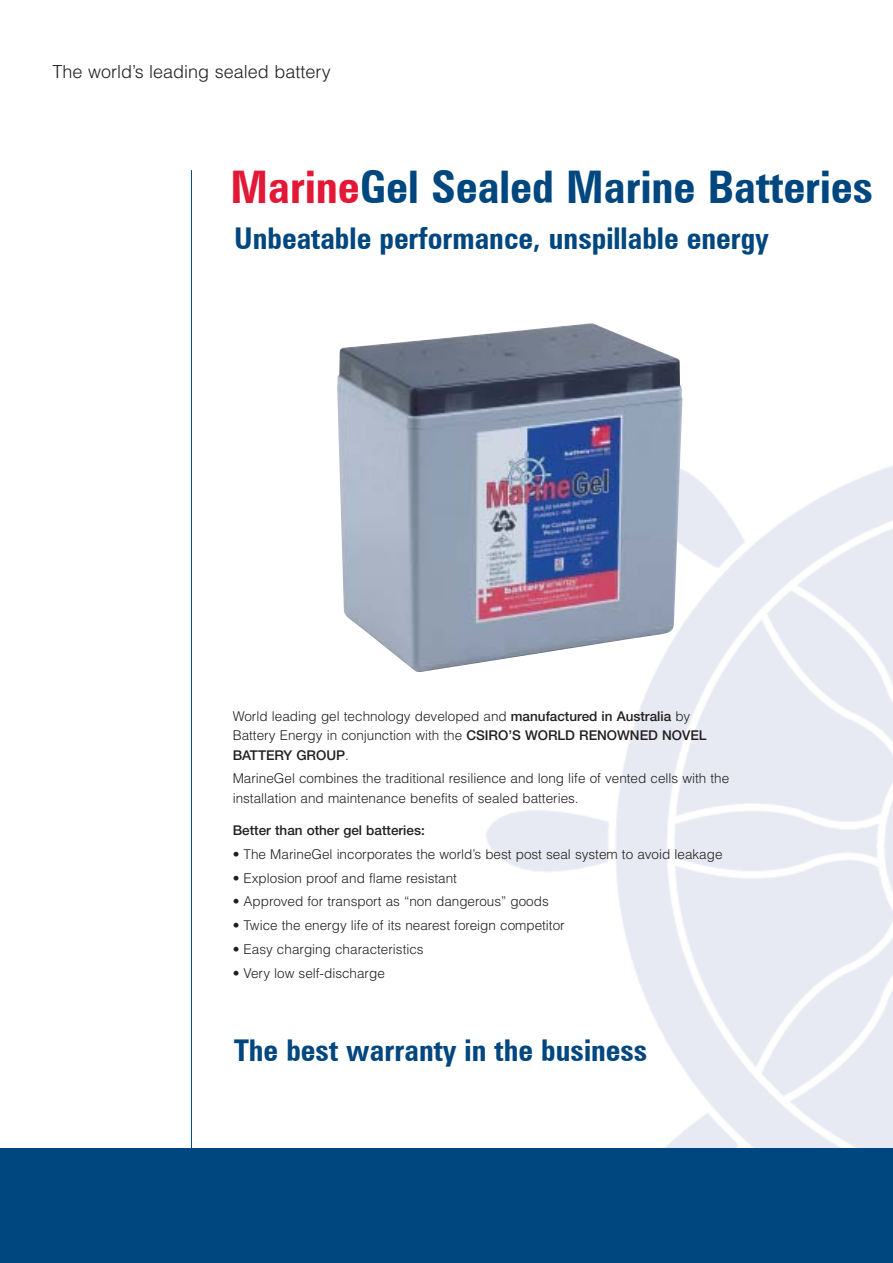
<style>
.page{position:relative;width:893px;height:1263px;background:#fff}
.page>*{position:absolute;margin:0;border:0;box-sizing:border-box;transform-origin:0 0}
.t1{font:700 condensed 45px "Zurich BT";color:#00467f}
.t2{font:700 condensed 30px "Zurich BT";color:#00467f}
.t3{font:300 18px "Helvetica";color:#231f1f}
.t4{font:300 13.5px/19.5px "Helvetica";color:#231f1f}
.t5{font:500 13.5px "Helvetica Neue";color:#231f1f}
.s1{color:#e31736}
.s2{font-family:"Helvetica Neue";font-weight:500}
.s3{font-family:"Helvetica";font-weight:300}
</style>
<div class="page">
<img style="left:337px;top:323px;width:345px;height:349px">
<div style="left:0;top:1148px;width:892px;height:115px;background:#00467f"></div>
<hr style="left:191px;top:170px;width:1px;height:988px;background:#00467f">
<h3 class="t3" style="left:53px;top:65px;width:280px">The world’s leading sealed battery</h3>
<h1 class="t1" style="left:230px;top:159px;width:644px"><span class="s1">Marine</span>Gel Sealed Marine Batteries</h1>
<h2 class="t2" style="left:234px;top:221px;width:536px">Unbeatable performance, unspillable energy</h2>
<p class="t4" style="left:233px;top:707px;width:475px">World leading gel technology developed and <span class="s2">manufactured in Australia</span> by<br>Battery Energy in conjunction with the <span class="s2">CSIRO’S WORLD RENOWNED NOVEL</span></p>
<p class="t5" style="left:233px;top:750px;width:118px">BATTERY GROUP<span class="s3">.</span></p>
<p class="t4" style="left:233px;top:770px;width:498px">MarineGel combines the traditional resilience and long life of vented cells with the installation and maintenance benefits of sealed batteries.</p>
<p class="t5" style="left:233px;top:826px;width:193px">Better than other gel batteries:</p>
<p class="t4" style="left:233px;top:846px;width:491px">• The MarineGel incorporates the world’s best post seal system to avoid leakage</p>
<p class="t4" style="left:233px;top:869px;width:226px">• Explosion proof and flame resistant</p>
<p class="t4" style="left:233px;top:893px;width:317px">• Approved for transport as “non dangerous” goods</p>
<p class="t4" style="left:233px;top:917px;width:333px">• Twice the energy life of its nearest foreign competitor</p>
<p class="t4" style="left:233px;top:941px;width:192px">• Easy charging characteristics</p>
<p class="t4" style="left:233px;top:965px;width:154px">• Very low self-discharge</p>
<h2 class="t2" style="left:234px;top:1032px;width:415px">The best warranty in the business</h2>
</div>
